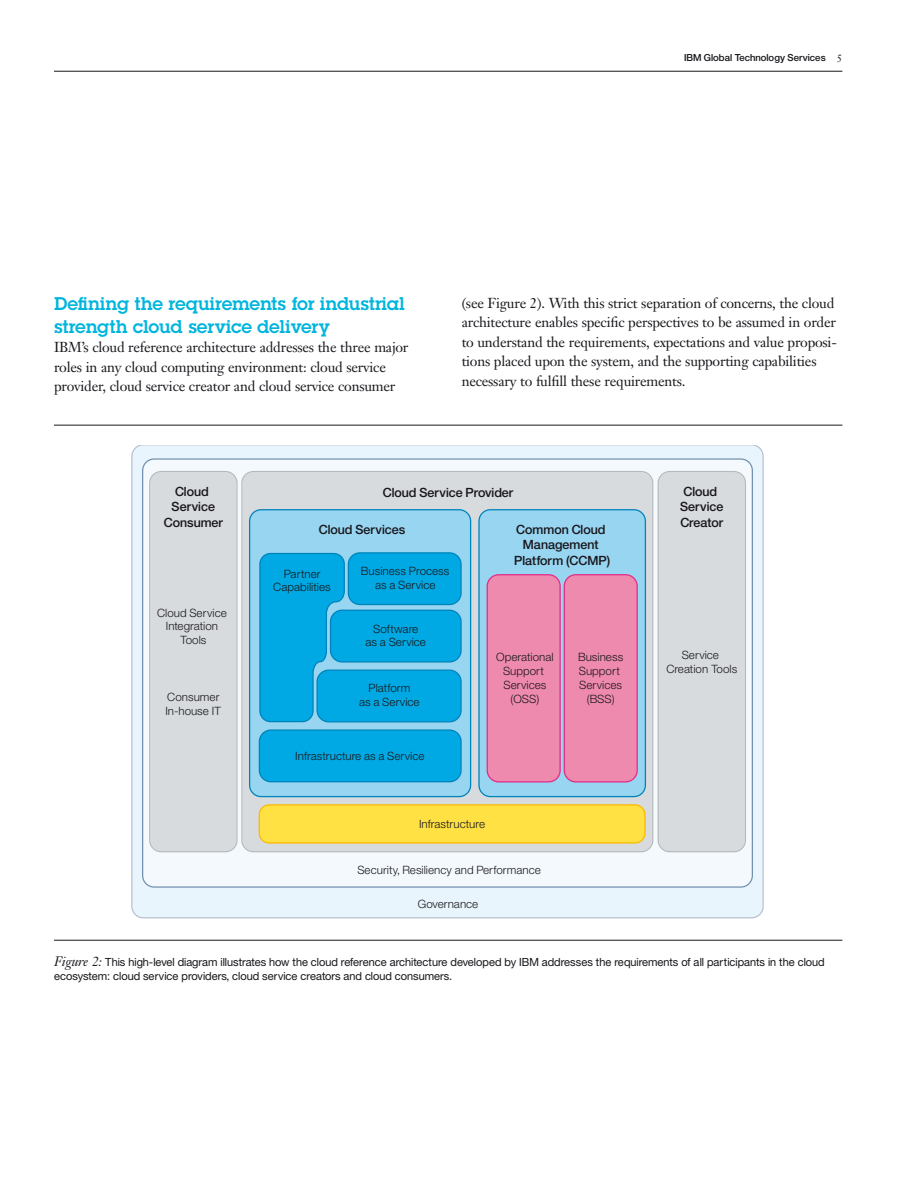
<style>
.page{position:relative;width:918px;height:1188px;background:#fff}
.page>*{position:absolute;margin:0;border:0;box-sizing:border-box;transform-origin:0 0}
.t1{font:600 18px/22.5px "Lubalinfor IBM";color:#00b5dd}
.t2{font:14.25px/19.5px "Janson Text LT Pro";letter-spacing:-.015em;color:#1a171c}
.t3{font:500 12.75px/15.3px "Helv Neuefor IBM";color:#1a171c;text-align:center}
.t4{font:300 11.55px/13.8px "Helv Neuefor IBM";color:#1a171c;text-align:center}
.t5{font:11.25px/14.2px "Helv Neuefor IBM";color:#1a171c}
.t6{font:500 9.75px "Helv Neuefor IBM";color:#1a171c}
.s1{font-family:"Janson Text";font-weight:400;font-size:10.5px}
.s2{font-family:"Janson Text LT Pro";font-style:italic;font-size:13.5px}
</style>
<div class="page">
<hr style="left:54px;top:71px;width:788px;height:1px;background:#1a171c">
<svg style="left:131px;top:445px;width:633px;height:473px;fill:#e8f5fc"></svg>
<svg style="left:142px;top:458px;width:611px;height:430px;fill:#f3f9fd"></svg>
<svg style="left:241px;top:471px;width:412px;height:381px;fill:#d7dbde"></svg>
<svg style="left:478px;top:509px;width:168px;height:288px;fill:#97d5f1"></svg>
<svg style="left:249px;top:509px;width:222px;height:288px;fill:#97d5f1"></svg>
<div style="left:149px;top:471px;width:89px;height:381px;background:#d7dbde"></div>
<svg style="left:658px;top:471px;width:88px;height:381px"></svg>
<svg style="left:259px;top:729px;width:203px;height:53px"></svg>
<svg style="left:259px;top:552px;width:203px;height:170px"></svg>
<svg style="left:487px;top:574px;width:151px;height:209px"></svg>
<svg style="left:259px;top:804px;width:387px;height:40px"></svg>
<hr style="left:54px;top:425px;width:788px;height:1px;background:#1a171c">
<hr style="left:54px;top:940px;width:788px;height:1px;background:#1a171c">
<p class="t6" style="left:684px;top:54px;width:160px">IBM Global Technology Services <span class="s1">5</span></p>
<h2 class="t1" style="left:54px;top:294px;width:352px">Defining the requirements for industrial strength cloud service delivery</h2>
<p class="t2" style="left:54px;top:339px;width:356px">IBM’s cloud reference architecture addresses the three major roles in any cloud computing environment: cloud service provider, cloud service creator and cloud service consumer</p>
<p class="t2" style="left:462px;top:295px;width:377px">(see Figure 2). With this strict separation of concerns, the cloud architecture enables specific perspectives to be assumed in order to understand the requirements, expectations and value proposi&shy;tions placed upon the system, and the supporting capabilities necessary to fulfill these requirements.</p>
<p class="t3" style="left:164px;top:485px;width:61px">Cloud<br>Service<br>Consumer</p>
<p class="t4" style="left:157px;top:607px;width:71px">Cloud Service<br>Integration<br>Tools</p>
<p class="t4" style="left:165px;top:691px;width:58px;text-align:left">Consumer<br>In-house IT</p>
<p class="t3" style="left:383px;top:486px;width:132px">Cloud Service Provider</p>
<p class="t3" style="left:319px;top:523px;width:88px">Cloud Services</p>
<p class="t3" style="left:514px;top:523px;width:97px">Common Cloud<br>Management<br>Platform (CCMP)</p>
<p class="t4" style="left:361px;top:565px;width:90px">Business Process as a Service</p>
<p class="t4" style="left:273px;top:568px;width:59px">Partner<br>Capabilities</p>
<p class="t4" style="left:366px;top:623px;width:62px">Software<br>as a Service</p>
<p class="t4" style="left:359px;top:683px;width:62px">Platform<br>as a Service</p>
<p class="t4" style="left:295px;top:750px;width:131px">Infrastructure as a Service</p>
<p class="t4" style="left:496px;top:651px;width:59px">Operational<br>Support<br>Services (OSS)</p>
<p class="t4" style="left:578px;top:651px;width:47px">Business<br>Support<br>Services (BSS)</p>
<p class="t4" style="left:419px;top:818px;width:68px">Infrastructure</p>
<p class="t4" style="left:357px;top:864px;width:185px">Security, Resiliency and Performance</p>
<p class="t4" style="left:418px;top:898px;width:62px">Governance</p>
<p class="t3" style="left:680px;top:485px;width:45px;text-align:left">Cloud<br>Service<br>Creator</p>
<p class="t4" style="left:666px;top:649px;width:72px">Service<br>Creation Tools</p>
<p class="t5" style="left:54px;top:956px;width:772px"><span class="s2">Figure 2:</span> This high-level diagram illustrates how the cloud reference architecture developed by IBM addresses the requirements of all participants in the cloud ecosystem: cloud service providers, cloud service creators and cloud consumers.</p>
</div>
